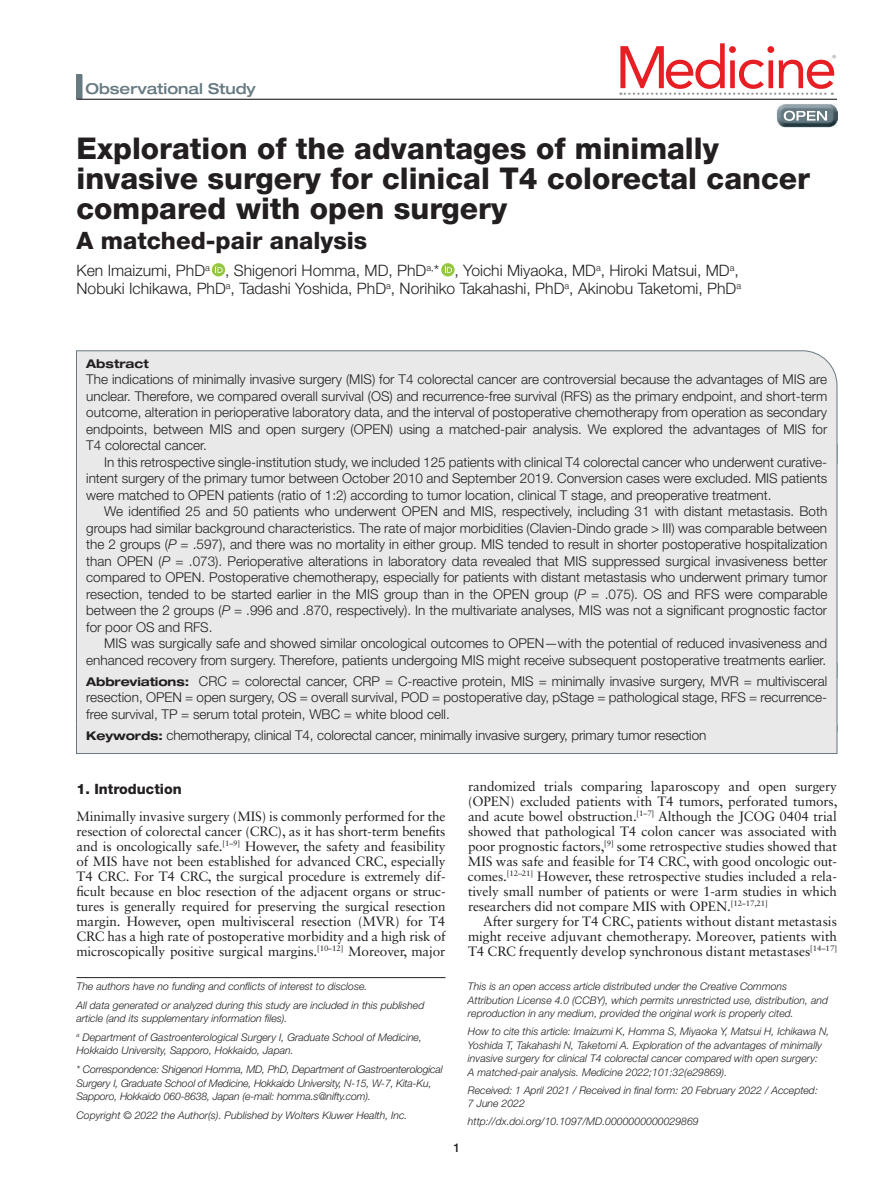
<style>
.page{position:relative;width:891px;height:1188px;background:#fff}
.page>*{position:absolute;margin:0;border:0;box-sizing:border-box;transform-origin:0 0}
.t1{font:59.4px "Avenir";letter-spacing:-.06em;color:#e71e24}
.t2{font:800 30px/30px "Helvetica Neue LT Std";color:#231f20}
.t3{font:800 24px "Helvetica Neue LT Std";color:#231f20}
.t4{font:300 15.75px/18px "Helvetica Neue LT Std";color:#231f20}
.t5{font:500 expanded 15px "Helvetica Neue LT Std";color:#667981}
.t6{font:800 14.25px "Helvetica Neue LT Std";color:#231f20}
.t7{font:300 13.5px/16.5px "Helvetica Neue LT Std";color:#231f20;text-align:justify}
.t8{font:13.5px/15px "Sabon LT Std";letter-spacing:-.01em;color:#231f20;text-align:justify}
.t9{font:700 expanded 12px "Helvetica Neue LT Std";color:#231f20}
.t10{font:500 12px "Helvetica Neue LT Std";color:#231f20}
.t11{font:italic 300 10.5px/13.5px "Helvetica Neue LT Std";color:#231f20}
.t12{font:500 10.35px "Akzidenz Grotesk BE";color:#909295}
.s1{font-style:italic}
.s2{font-weight:700;font-stretch:expanded;font-size:12px}
</style>
<div class="page">
<div style="left:76px;top:74px;width:6px;height:25px;background:#677981"></div>
<hr style="left:76px;top:99px;width:761px;height:1px;background:#231f20">
<img style="left:776px;top:104px;width:61px;height:24px">
<svg style="left:784px;top:111px;width:43px;height:10px"></svg>
<svg style="left:620px;top:93px;width:213px;height:2px"></svg>
<div style="left:76px;top:350px;width:762px;height:114px;background:#e9e9e9"></div>
<div style="left:76px;top:444px;width:761px;height:235px;background:#e9e9e9"></div>
<div style="left:76px;top:663px;width:761px;height:70px;background:#e9e9e9"></div>
<div style="left:76px;top:724px;width:761px;height:30px;background:#e9e9e9"></div>
<div style="left:76px;top:724px;width:761px;height:30px;border:1px solid #677981"></div>
<div style="left:212px;top:263px;width:13px;height:13px;background:#93c73e;border-radius:50%"></div>
<svg style="left:215px;top:266px;width:8px;height:7px"></svg>
<svg style="left:441px;top:263px;width:14px;height:13px"></svg>
<svg style="left:445px;top:266px;width:7px;height:7px"></svg>
<hr style="left:76px;top:977px;width:370px;height:1px;background:#231f20">
<p class="t5" style="left:86px;top:80px;width:172px">Observational Study</p>
<h1 class="t1" style="left:615px;top:33px;width:223px">Medicine</h1>
<p class="t12" style="left:832px;top:52px;width:6px">®</p>
<h2 class="t2" style="left:76px;top:134px;width:735px">Exploration of the advantages of minimally invasive surgery for clinical T4 colorectal cancer compared with open surgery</h2>
<h3 class="t3" style="left:76px;top:227px;width:292px">A matched-pair analysis</h3>
<p class="t4" style="left:76px;top:261px;width:666px">Ken Imaizumi, PhD<sup>a</sup> , Shigenori Homma, MD, PhD<sup>a,</sup>* , Yoichi Miyaoka, MD<sup>a</sup>, Hiroki Matsui, MD<sup>a</sup>,<br>Nobuki Ichikawa, PhD<sup>a</sup>, Tadashi Yoshida, PhD<sup>a</sup>, Norihiko Takahashi, PhD<sup>a</sup>, Akinobu Taketomi, PhD<sup>a</sup></p>
<p class="t9" style="left:86px;top:356px;width:64px">Abstract</p>
<p class="t7" style="left:86px;top:371px;width:743px">The indications of minimally invasive surgery (MIS) for T4 colorectal cancer are controversial because the advantages of MIS are unclear. Therefore, we compared overall survival (OS) and recurrence-free survival (RFS) as the primary endpoint, and short-term outcome, alteration in perioperative laboratory data, and the interval of postoperative chemotherapy from operation as secondary endpoints, between MIS and open surgery (OPEN) using a matched-pair analysis. We explored the advantages of MIS for T4 colorectal cancer.</p>
<p class="t7" style="left:86px;top:454px;width:743px;text-indent:18px">In this retrospective single-institution study, we included 125 patients with clinical T4 colorectal cancer who underwent curative&shy;intent surgery of the primary tumor between October 2010 and September 2019. Conversion cases were excluded. MIS patients were matched to OPEN patients (ratio of 1:2) according to tumor location, clinical T stage, and preoperative treatment.</p>
<p class="t7" style="left:86px;top:503px;width:743px;text-indent:18px">We identified 25 and 50 patients who underwent OPEN and MIS, respectively, including 31 with distant metastasis. Both groups had similar background characteristics. The rate of major morbidities (Clavien-Dindo grade <span class="s1">&gt;</span> III) was comparable between the 2 groups (<span class="s1">P</span> = .597), and there was no mortality in either group. MIS tended to result in shorter postoperative hospitalization than OPEN (<span class="s1">P</span> = .073). Perioperative alterations in laboratory data revealed that MIS suppressed surgical invasiveness better compared to OPEN. Postoperative chemotherapy, especially for patients with distant metastasis who underwent primary tumor resection, tended to be started earlier in the MIS group than in the OPEN group (<span class="s1">P</span> = .075). OS and RFS were comparable between the 2 groups (<span class="s1">P</span> = .996 and .870, respectively). In the multivariate analyses, MIS was not a significant prognostic factor for poor OS and RFS.</p>
<p class="t7" style="left:86px;top:635px;width:743px;text-align:right">MIS was surgically safe and showed similar oncological outcomes to OPEN—with the potential of reduced invasiveness and enhanced recovery from surgery. Therefore, patients undergoing MIS might receive subsequent postoperative treatments earlier.</p>
<p class="t7" style="left:86px;top:673px;width:743px"><span class="s2">Abbreviations:</span> CRC = colorectal cancer, CRP = C-reactive protein, MIS = minimally invasive surgery, MVR = multivisceral resection, OPEN = open surgery, OS = overall survival, POD = postoperative day, pStage = pathological stage, RFS = recurrence&shy;free survival, TP = serum total protein, WBC = white blood cell.</p>
<p class="t7" style="left:86px;top:727px;width:622px"><span class="s2">Keywords:</span> chemotherapy, clinical T4, colorectal cancer, minimally invasive surgery, primary tumor resection</p>
<p class="t6" style="left:76px;top:780px;width:107px">1. Introduction</p>
<p class="t8" style="left:76px;top:809px;width:371px">Minimally invasive surgery (MIS) is commonly performed for the resection of colorectal cancer (CRC), as it has short-term benefits and is oncologically safe.<sup>[1–9]</sup> However, the safety and feasibility of MIS have not been established for advanced CRC, especially T4 CRC. For T4 CRC, the surgical procedure is extremely dif&shy;ficult because en bloc resection of the adjacent organs or struc&shy;tures is generally required for preserving the surgical resection margin. However, open multivisceral resection (MVR) for T4<br>CRC has a high rate of postoperative morbidity and a high risk of microscopically positive surgical margins.<sup>[10–12]</sup> Moreover, major</p>
<p class="t11" style="left:76px;top:977px;width:349px;line-height:18.8px">The authors have no funding and conflicts of interest to disclose.<br>All data generated or analyzed during this study are included in this published</p>
<p class="t11" style="left:76px;top:1009px;width:347px;line-height:18.8px">article (and its supplementary information files).<br><sup>a</sup> Department of Gastroenterological Surgery I, Graduate School of Medicine,</p>
<p class="t11" style="left:76px;top:1041px;width:368px;line-height:18.8px">Hokkaido University, Sapporo, Hokkaido, Japan.<br>* Correspondence: Shigenori Homma, MD, PhD, Department of Gastroenterological</p>
<p class="t11" style="left:76px;top:1076px;width:357px">Surgery I, Graduate School of Medicine, Hokkaido University, N-15, W-7, Kita-Ku,<br>Sapporo, Hokkaido 060-8638, Japan (e-mail: homma.s@nifty.com).</p>
<p class="t11" style="left:76px;top:1108px;width:333px">Copyright © 2022 the Author(s). Published by Wolters Kluwer Health, Inc.</p>
<p class="t10" style="left:453px;top:1140px;width:8px">1</p>
<p class="t8" style="left:468px;top:779px;width:371px">randomized trials comparing laparoscopy and open surgery (OPEN) excluded patients with T4 tumors, perforated tumors, and acute bowel obstruction.<sup>[1–7]</sup> Although the JCOG 0404 trial showed that pathological T4 colon cancer was associated with poor prognostic factors,<sup>[9]</sup> some retrospective studies showed that MIS was safe and feasible for T4 CRC, with good oncologic out&shy;comes.<sup>[12–21]</sup> However, these retrospective studies included a rela&shy;tively small number of patients or were 1-arm studies in which researchers did not compare MIS with OPEN.<sup>[12–17,21]</sup></p>
<p class="t8" style="left:468px;top:914px;width:371px;text-indent:15px">After surgery for T4 CRC, patients without distant metastasis might receive adjuvant chemotherapy. Moreover, patients with T4 CRC frequently develop synchronous distant metastases<sup>[14–17]</sup></p>
<p class="t11" style="left:468px;top:979px;width:362px">This is an open access article distributed under the Creative Commons<br>Attribution License 4.0 (CCBY), which permits unrestricted use, distribution, and reproduction in any medium, provided the original work is properly cited.</p>
<p class="t11" style="left:468px;top:1024px;width:363px">How to cite this article: Imaizumi K, Homma S, Miyaoka Y, Matsui H, Ichikawa N, Yoshida T, Takahashi N, Taketomi A. Exploration of the advantages of minimally invasive surgery for clinical T4 colorectal cancer compared with open surgery:<br>A matched-pair analysis. Medicine 2022;101:32(e29869).</p>
<p class="t11" style="left:468px;top:1083px;width:351px">Received: 1 April 2021 / Received in final form: 20 February 2022 / Accepted:<br>7 June 2022</p>
<p class="t11" style="left:468px;top:1114px;width:232px">http://dx.doi.org/10.1097/MD.0000000000029869</p>
</div>
